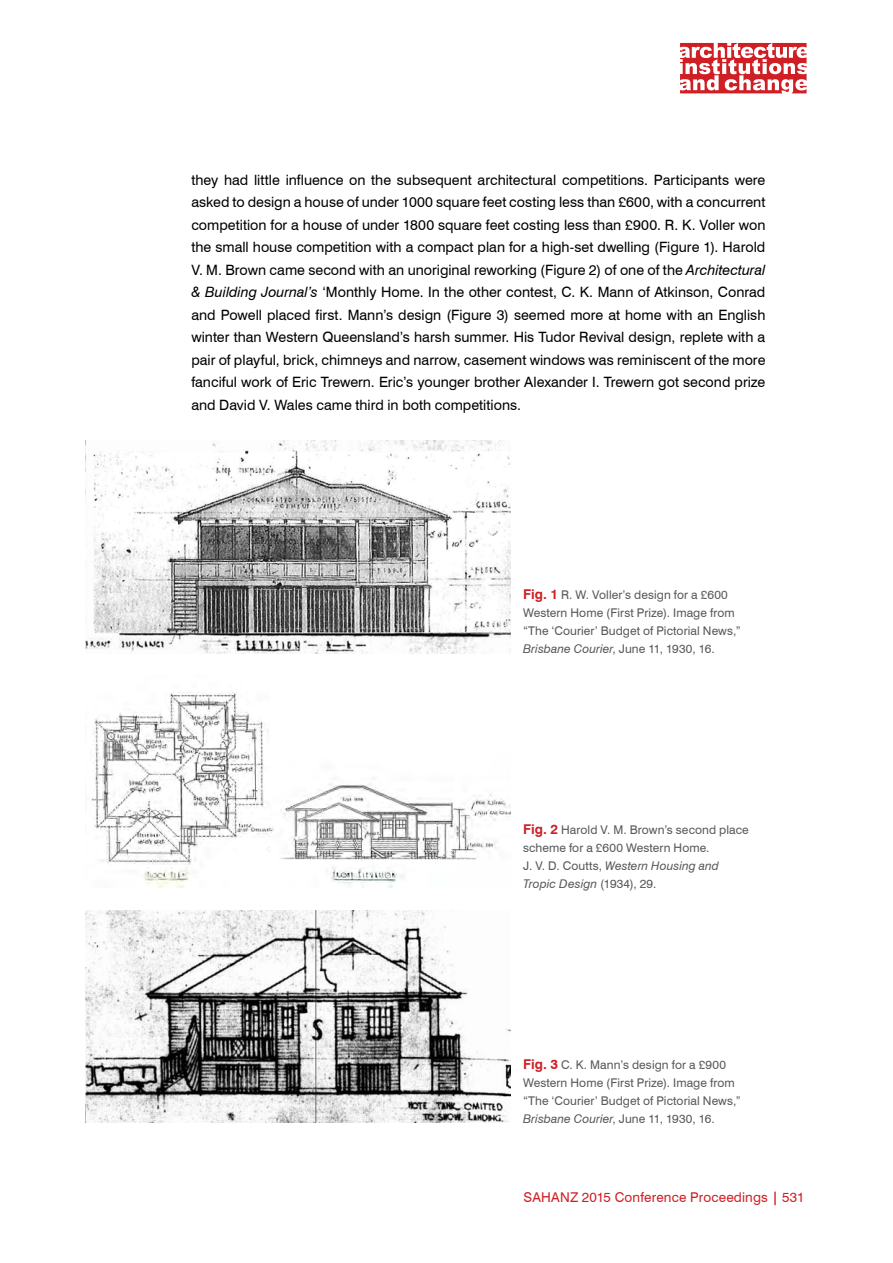
<style>
.page{position:relative;width:893px;height:1263px;background:#fff}
.page>*{position:absolute;margin:0;border:0;box-sizing:border-box;transform-origin:0 0}
.t1{font:14.25px/22.5px "Swiss 721 BT";color:#000;text-align:justify}
.t2{font:13.5px "Swiss 721 BT";letter-spacing:.015em;color:#cf1f25}
.t3{font:12px/18px "Swiss 721 BT";letter-spacing:.005em;color:#58595b}
.s1{font-style:italic}
.s2{font-weight:700;font-size:13.5px;color:#cf1f25}
.s3{font-weight:700}
</style>
<div class="page">
<svg style="left:680px;top:43px;width:126px;height:50px"></svg>
<img style="left:85px;top:441px;width:425px;height:212px">
<img style="left:91px;top:692px;width:419px;height:196px">
<img style="left:85px;top:910px;width:425px;height:213px">
<p class="t1" style="left:191px;top:168px;width:576px">they had little influence on the subsequent architectural competitions. Participants were asked to design a house of under 1000 square feet costing less than £600, with a concurrent competition for a house of under 1800 square feet costing less than £900. R. K. Voller won the small house competition with a compact plan for a high-set dwelling (Figure 1). Harold V. M. Brown came second with an unoriginal reworking (Figure 2) of one of the <span class="s1">Architectural &amp; Building Journal’s</span> ‘Monthly Home. In the other contest, C. K. Mann of Atkinson, Conrad and Powell placed first. Mann’s design (Figure 3) seemed more at home with an English winter than Western Queensland’s harsh summer. His Tudor Revival design, replete with a pair of playful, brick, chimneys and narrow, casement windows was reminiscent of the more fanciful work of Eric Trewern. Eric’s younger brother Alexander I. Trewern got second prize and David V. Wales came third in both competitions.</p>
<p class="t3" style="left:523px;top:586px;width:219px"><span class="s2">Fig. 1</span> R. W. Voller’s design for a £600<br>Western Home (First Prize). Image from “The ‘Courier’ Budget of Pictorial News,” <span class="s1">Brisbane Courier</span>, June 11, 1930, 16.</p>
<p class="t3" style="left:523px;top:820px;width:227px"><span class="s2">Fig. 2</span> Harold V. M. Brown’s second place scheme for a £600 Western Home.<br>J. V. D. Coutts, <span class="s1">Western Housing and<br>Tropic Design</span> (1934), 29.</p>
<p class="t3" style="left:523px;top:1055px;width:219px"><span class="s2">Fig. 3</span> C. K. Mann’s design for a £900<br>Western Home (First Prize). Image from “The ‘Courier’ Budget of Pictorial News,” <span class="s1">Brisbane Courier</span>, June 11, 1930, 16.</p>
<p class="t2" style="left:523px;top:1188px;width:282px">SAHANZ 2015 Conference Proceedings <span class="s3">|</span> 531</p>
</div>
